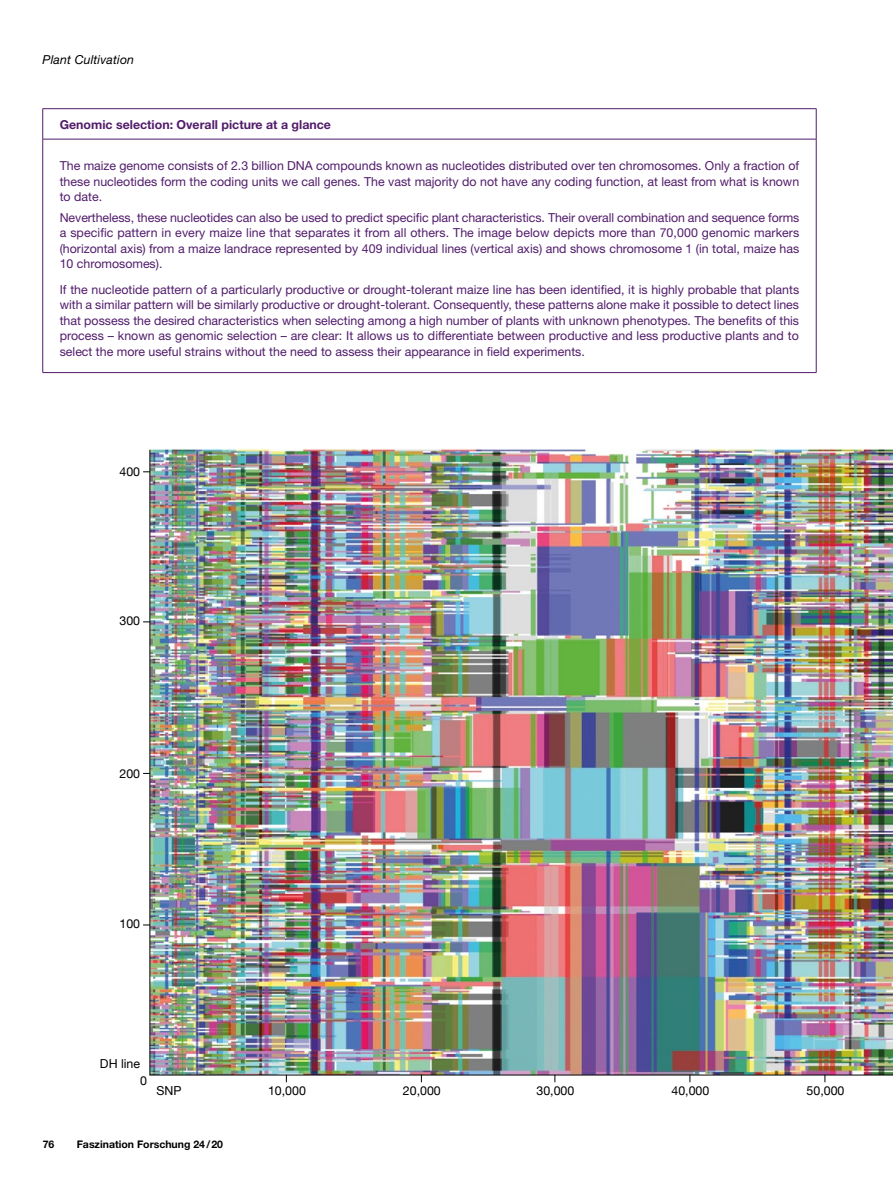
<style>
.page{position:relative;width:893px;height:1191px;background:#fff}
.page>*{position:absolute;margin:0;border:0;box-sizing:border-box;transform-origin:0 0}
.BU_Blocksatz{font:12.3px/15.5px "Helvetica Neue LT Std";color:#511c6b;text-align:justify}
.t1{font:12.3px "TUM Neue Helvetica";color:#000}
.BU_Blocksatz-2{font:700 12.3px "Helvetica Neue LT Std";color:#511c6b}
.t2{font:italic 12.3px "Helvetica Neue LT Std";letter-spacing:.01em;color:#000}
.t3{font:700 10.5px "Helvetica Neue LT Std";color:#000}
</style>
<div class="page">
<img style="left:149px;top:449px;width:744px;height:627px">
<hr style="left:43px;top:108px;width:773px;height:1px;background:#511c6b">
<hr style="left:42px;top:109px;width:1px;height:30px;background:#511c6b">
<hr style="left:816px;top:109px;width:1px;height:30px;background:#511c6b">
<hr style="left:43px;top:139px;width:773px;height:1px;background:#511c6b">
<hr style="left:42px;top:139px;width:1px;height:233px;background:#511c6b">
<hr style="left:816px;top:139px;width:1px;height:233px;background:#511c6b">
<hr style="left:43px;top:372px;width:773px;height:1px;background:#511c6b">
<p class="t2" style="left:43px;top:52px;width:93px">Plant Cultivation</p>
<p class="BU_Blocksatz-2" style="left:60px;top:117px;width:273px">Genomic selection: Overall picture at a glance</p>
<p class="BU_Blocksatz" style="left:60px;top:158px;width:741px">The maize genome consists of 2.3 billion DNA compounds known as nucleotides distributed over ten chromosomes. Only a fraction of these nucleotides form the coding units we call genes. The vast majority do not have any coding function, at least from what is known to date.</p>
<p class="BU_Blocksatz" style="left:60px;top:209px;width:741px">Nevertheless, these nucleotides can also be used to predict specific plant characteristics. Their overall combination and sequence forms a specific pattern in every maize line that separates it from all others. The image below depicts more than 70,000 genomic markers (horizontal axis) from a maize landrace represented by 409 individual lines (vertical axis) and shows chromosome 1 (in total, maize has 10 chromosomes).</p>
<p class="BU_Blocksatz" style="left:60px;top:281px;width:741px">If the nucleotide pattern of a particularly productive or drought-tolerant maize line has been identified, it is highly probable that plants with a similar pattern will be similarly productive or drought-tolerant. Consequently, these patterns alone make it possible to detect lines that possess the desired characteristics when selecting among a high number of plants with unknown phenotypes. The benefits of this process – known as genomic selection – are clear: It allows us to differentiate between productive and less productive plants and to select the more useful strains without the need to assess their appearance in field experiments.</p>
<p class="t1" style="left:119px;top:464px;width:22px">400</p>
<p class="t1" style="left:119px;top:613px;width:22px">300</p>
<p class="t1" style="left:119px;top:766px;width:22px">200</p>
<p class="t1" style="left:119px;top:916px;width:22px">100</p>
<p class="t1" style="left:100px;top:1055px;width:42px">DH line</p>
<p class="t1" style="left:140px;top:1073px;width:8px">0</p>
<p class="t1" style="left:157px;top:1082px;width:26px">SNP</p>
<p class="t1" style="left:268px;top:1082px;width:39px">10,000</p>
<p class="t1" style="left:403px;top:1082px;width:39px">20,000</p>
<p class="t1" style="left:537px;top:1082px;width:39px">30,000</p>
<p class="t1" style="left:671px;top:1082px;width:39px">40,000</p>
<p class="t3" style="left:43px;top:1137px;width:13px">76</p>
<p class="t3" style="left:77px;top:1137px;width:148px">Faszination Forschung 24/20</p>
<p class="t1" style="left:807px;top:1082px;width:39px">50,000</p>
</div>
